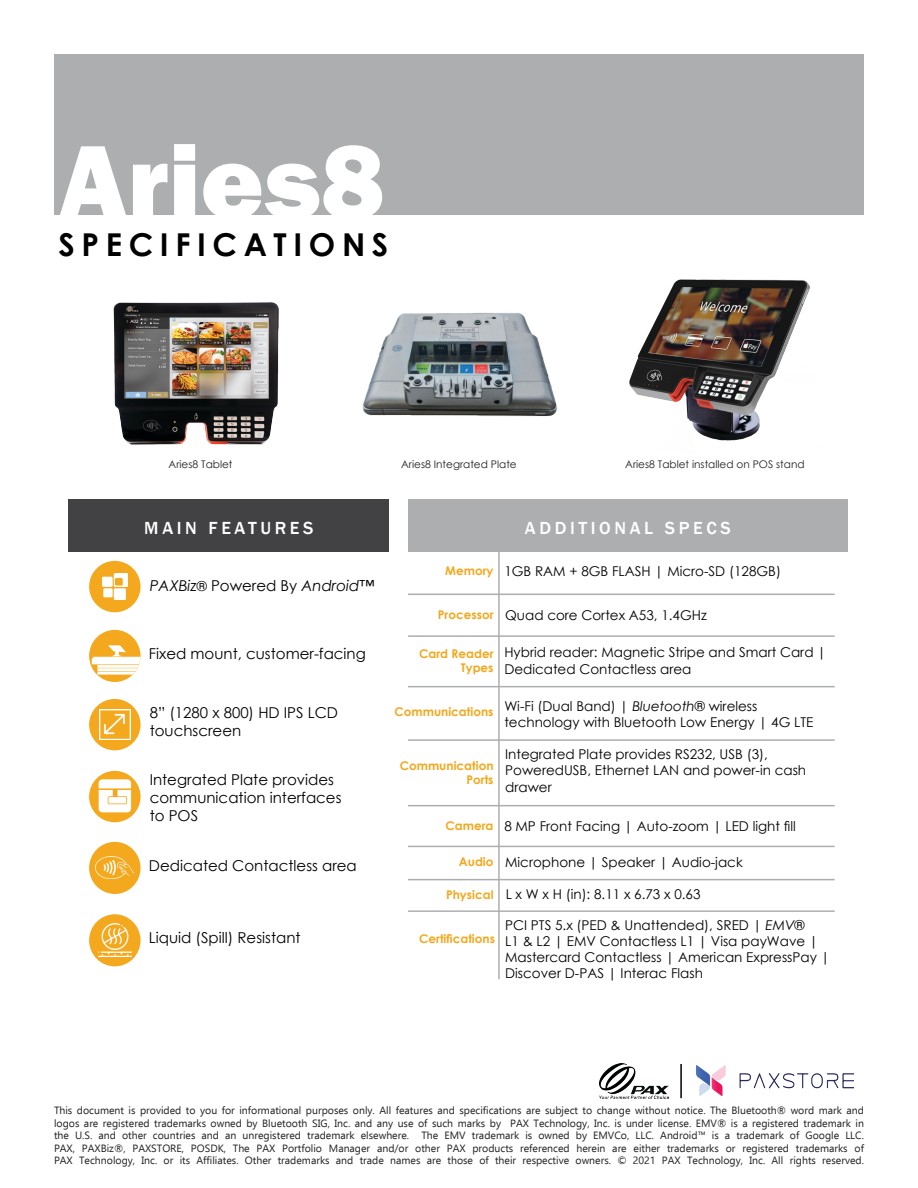
<style>
.page{position:relative;width:918px;height:1188px;background:#fff}
.page>*{position:absolute;margin:0;border:0;box-sizing:border-box;transform-origin:0 0}
.t1{font:800 108px "Franklin Gothic";color:#fff}
.t2{font:700 31.5px "Century Gothic";letter-spacing:.21em;color:#000}
.t3{font:500 18px "Franklin Gothic";letter-spacing:.2em;color:#fff}
.t4{font:15px/18px "Century Gothic";color:#000}
.t5{font:italic 15px "Century Gothic";color:#000}
.t6{font:13.5px/16.2px "Century Gothic";color:#000}
.t7{font:700 12px/14.4px "Century Gothic";color:#f3a81d;text-align:right}
.t8{font:10.5px/12.6px "Ebrima";color:#231f20;text-align:justify}
.t9{font:10.5px "Century Gothic";color:#231f20}
.s1{font-style:normal;font-size:13.5px}
.s2{font-style:normal}
.s3{font-style:italic}
</style>
<div class="page">
<div style="left:54px;top:54px;width:810px;height:161px;background:#acaeb0"></div>
<div style="left:89px;top:699px;width:52px;height:51px;background:#f3a81d;border-radius:50%"></div>
<img style="left:100px;top:709px;width:30px;height:31px">
<div style="left:89px;top:842px;width:52px;height:52px;background:#f3a81d;border-radius:50%"></div>
<img style="left:96px;top:856px;width:38px;height:22px">
<img style="left:92px;top:630px;width:49px;height:52px">
<img style="left:113px;top:302px;width:166px;height:143px">
<img style="left:362px;top:312px;width:196px;height:105px">
<img style="left:629px;top:279px;width:181px;height:162px">
<img style="left:89px;top:771px;width:50px;height:50px">
<hr style="left:498px;top:552px;width:2px;height:427px;background:#acaeb0">
<hr style="left:408px;top:594px;width:427px;height:1px;background:#acaeb0">
<hr style="left:408px;top:635px;width:427px;height:2px;background:#acaeb0">
<div style="left:408px;top:500px;width:440px;height:52px;background:#acaeb0"></div>
<div style="left:68px;top:500px;width:321px;height:52px;background:#424143"></div>
<hr style="left:408px;top:686px;width:427px;height:1px;background:#acaeb0">
<hr style="left:408px;top:739px;width:427px;height:2px;background:#acaeb0">
<hr style="left:408px;top:805px;width:427px;height:1px;background:#acaeb0">
<hr style="left:408px;top:846px;width:427px;height:1px;background:#acaeb0">
<hr style="left:408px;top:879px;width:427px;height:1px;background:#acaeb0">
<hr style="left:408px;top:910px;width:427px;height:2px;background:#acaeb0">
<div style="left:89px;top:914px;width:52px;height:52px;background:#f3a81d;border-radius:50%"></div>
<img style="left:98px;top:924px;width:33px;height:33px">
<img style="left:599px;top:1064px;width:70px;height:34px">
<img style="left:697px;top:1066px;width:157px;height:29px">
<hr style="left:680px;top:1064px;width:2px;height:34px;background:#000">
<div style="left:89px;top:561px;width:52px;height:51px;background:#f3a81d;border-radius:50%"></div>
<img style="left:102px;top:573px;width:25px;height:27px">
<p class="t1" style="left:58px;top:112px;width:327px">Aries8</p>
<p class="t2" style="left:58px;top:221px;width:331px">SPECIFICATIONS</p>
<p class="t9" style="left:169px;top:457px;width:65px">Aries8 Tablet</p>
<p class="t9" style="left:401px;top:457px;width:117px">Aries8 Integrated Plate</p>
<p class="t9" style="left:625px;top:457px;width:181px">Aries8 Tablet installed on POS stand</p>
<p class="t3" style="left:144px;top:517px;width:171px">MAIN FEATURES</p>
<p class="t3" style="left:525px;top:517px;width:207px">ADDITIONAL SPECS</p>
<p class="t5" style="left:150px;top:575px;width:226px">PAXBiz<span class="s1">®</span> <span class="s2">Powered By</span> Android<span class="s2">™</span></p>
<p class="t4" style="left:149px;top:644px;width:218px">Fixed mount, customer-facing</p>
<p class="t4" style="left:150px;top:703px;width:190px">8” (1280 x 800) HD IPS LCD touchscreen</p>
<p class="t4" style="left:150px;top:770px;width:193px">Integrated Plate provides communication interfaces to POS</p>
<p class="t4" style="left:149px;top:857px;width:209px">Dedicated Contactless area</p>
<p class="t4" style="left:149px;top:929px;width:153px">Liquid (Spill) Resistant</p>
<p class="t7" style="left:445px;top:563px;width:50px">Memory</p>
<p class="t7" style="left:438px;top:607px;width:57px">Processor</p>
<p class="t7" style="left:419px;top:646px;width:76px">Card Reader</p>
<p class="t7" style="left:461px;top:660px;width:34px">Types</p>
<p class="t7" style="left:394px;top:704px;width:101px">Communications</p>
<p class="t7" style="left:400px;top:757px;width:95px">Communication<br>Ports</p>
<p class="t6" style="left:504px;top:563px;width:278px">1GB RAM + 8GB FLASH | Micro-SD (128GB)</p>
<p class="t6" style="left:505px;top:607px;width:203px">Quad core Cortex A53, 1.4GHz</p>
<p class="t6" style="left:504px;top:644px;width:324px">Hybrid reader: Magnetic Stripe and Smart Card |<br>Dedicated Contactless area</p>
<p class="t6" style="left:504px;top:698px;width:311px">Wi-Fi (Dual Band) | <span class="s3">Bluetooth®</span> wireless technology with Bluetooth Low Energy | 4G LTE</p>
<p class="t6" style="left:505px;top:746px;width:303px">Integrated Plate provides RS232, USB (3),<br>PoweredUSB, Ethernet LAN and power-in cash drawer</p>
<p class="t7" style="left:446px;top:818px;width:49px">Camera</p>
<p class="t6" style="left:504px;top:818px;width:293px">8 MP Front Facing | Auto-zoom | LED light fill</p>
<p class="t7" style="left:459px;top:854px;width:36px">Audio</p>
<p class="t6" style="left:505px;top:854px;width:239px">Microphone | Speaker | Audio-jack</p>
<p class="t7" style="left:446px;top:887px;width:49px">Physical</p>
<p class="t7" style="left:419px;top:930px;width:77px">Certifications</p>
<p class="t6" style="left:506px;top:886px;width:196px">L x W x H (in): 8.11 x 6.73 x 0.63</p>
<p class="t6" style="left:505px;top:917px;width:326px">PCI PTS 5.x (PED &amp; Unattended), SRED | <span class="s3">EMV</span>®<br>L1 &amp; L2 | EMV Contactless L1 | Visa payWave | Mastercard Contactless | American ExpressPay | Discover D-PAS | Interac Flash</p>
<p class="t8" style="left:54px;top:1104px;width:812px">This document is provided to you for informational purposes only. All features and specifications are subject to change without notice. The Bluetooth® word mark and logos are registered trademarks owned by Bluetooth SIG, Inc. and any use of such marks by PAX Technology, Inc. is under license. EMV® is a registered trademark in the U.S. and other countries and an unregistered trademark elsewhere. The EMV trademark is owned by EMVCo, LLC. Android™ is a trademark of Google LLC.<br>PAX, PAXBiz®, PAXSTORE, POSDK, The PAX Portfolio Manager and/or other PAX products referenced herein are either trademarks or registered trademarks of PAX Technology, Inc. or its Affi liates. Other trademarks and trade names are those of their respective owners. © 2021 PAX Technology, Inc. All rights reserved.</p>
</div>
